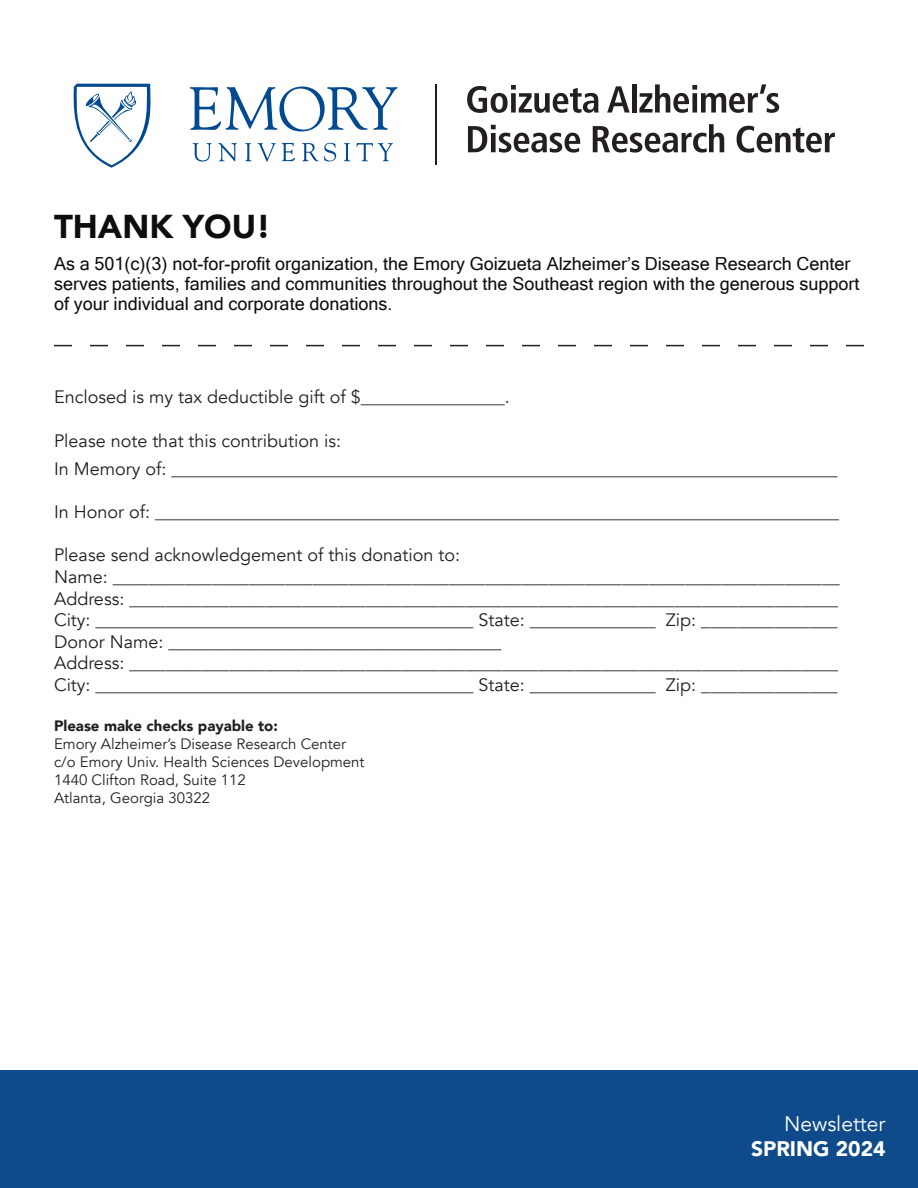
<style>
.page{position:relative;width:918px;height:1188px;background:#fff}
.page>*{position:absolute;margin:0;border:0;box-sizing:border-box;transform-origin:0 0}
.t1{font:900 33px "Avenir";color:#0d0d0d}
.t2{font:21px "Avenir";color:#fff}
.t3{font:900 21px "Avenir";color:#fff}
.t4{font:18px/21.6px "Avenir";color:#231f20}
.t5{font:18px/19.8px "Microsoft Sans Serif";color:#0d0d0d}
.t6{font:15px/18px "Avenir";color:#231f20}
.t7{font:900 15px "Avenir";color:#231f20}
</style>
<div class="page">
<svg style="left:467px;top:85px;width:132px;height:28px"></svg>
<svg style="left:607px;top:86px;width:23px;height:27px"></svg>
<hr style="left:632px;top:84px;width:4px;height:29px;background:#231f20">
<svg style="left:639px;top:84px;width:140px;height:29px"></svg>
<svg style="left:468px;top:125px;width:112px;height:28px"></svg>
<svg style="left:593px;top:124px;width:131px;height:29px"></svg>
<svg style="left:737px;top:126px;width:98px;height:27px"></svg>
<hr style="left:436px;top:84px;width:1px;height:80px;background:#231f20">
<svg style="left:193px;top:143px;width:18px;height:18px"></svg>
<svg style="left:218px;top:143px;width:19px;height:18px"></svg>
<svg style="left:245px;top:143px;width:7px;height:18px"></svg>
<svg style="left:258px;top:143px;width:18px;height:19px"></svg>
<svg style="left:302px;top:143px;width:34px;height:18px"></svg>
<svg style="left:344px;top:143px;width:6px;height:18px"></svg>
<svg style="left:356px;top:143px;width:37px;height:18px"></svg>
<svg style="left:282px;top:143px;width:13px;height:18px"></svg>
<svg style="left:190px;top:86px;width:208px;height:45px"></svg>
<svg style="left:73px;top:84px;width:78px;height:84px"></svg>
<svg style="left:54px;top:345px;width:810px;height:1px"></svg>
<div style="left:0;top:1071px;width:918px;height:117px;background:#0f4a8a"></div>
<h1 class="t1" style="left:54px;top:198px;width:218px">THANK YOU!</h1>
<p class="t5" style="left:54px;top:254px;width:807px">As a 501(c)(3) not-for-profit organization, the Emory Goizueta Alzheimer’s Disease Research Center serves patients, families and communities throughout the Southeast region with the generous support of your individual and corporate donations.</p>
<p class="t4" style="left:54px;top:387px;width:457px">Enclosed is my tax deductible gift of $________________.</p>
<p class="t4" style="left:54px;top:426px;width:785px;line-height:28.5px">Please note that this contribution is:<br>In Memory of: __________________________________________________________________________</p>
<p class="t4" style="left:54px;top:502px;width:787px">In Honor of: ____________________________________________________________________________</p>
<p class="t4" style="left:54px;top:545px;width:787px">Please send acknowledgement of this donation to:<br>Name: ________________________________________________________________________________ Address: ______________________________________________________________________________ City: __________________________________________ State: ______________ Zip: _______________ Donor Name: _____________________________________<br>Address: ______________________________________________________________________________ City: __________________________________________ State: ______________ Zip: _______________</p>
<p class="t7" style="left:54px;top:713px;width:225px">Please make checks payable to:</p>
<p class="t6" style="left:54px;top:735px;width:312px">Emory Alzheimer’s Disease Research Center c/o Emory Univ. Health Sciences Development 1440 Clifton Road, Suite 112<br>Atlanta, Georgia 30322</p>
<p class="t2" style="left:784px;top:1111px;width:103px">Newsletter</p>
<p class="t3" style="left:751px;top:1131px;width:136px">SPRING 2024</p>
</div>
